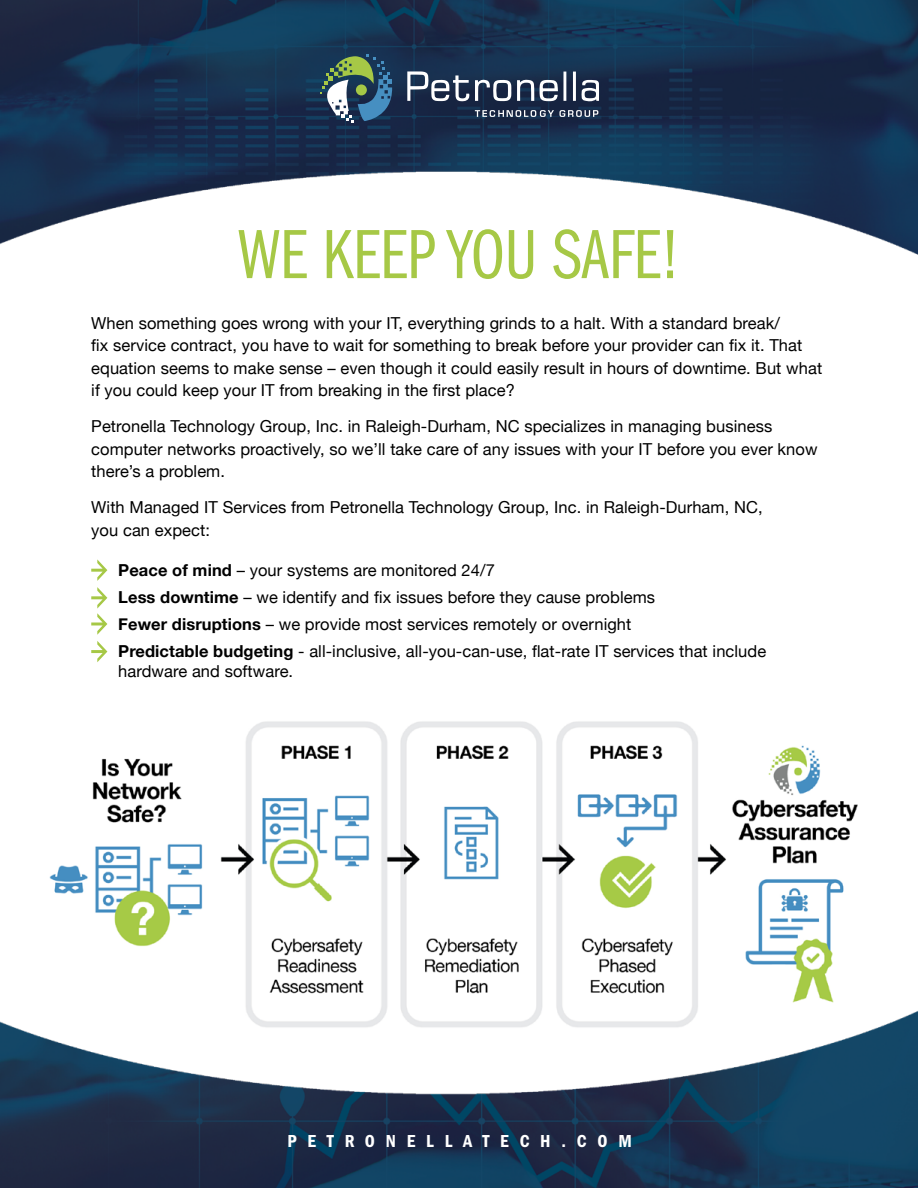
<style>
.page{position:relative;width:918px;height:1188px;background:#fff}
.page>*{position:absolute;margin:0;border:0;box-sizing:border-box;transform-origin:0 0}
.t1{font:72px "ITC Franklin Gothic Std Bk Cp";color:#a6c846}
.t2{font:18px "ITC Franklin Gothic Std Dm Cd";letter-spacing:.6em;color:#fff}
.t3{font:16.5px/22.5px "Helvetica Neue";letter-spacing:.005em;color:#000}
.s1{font-weight:700}
</style>
<div class="page">
<img style="left:49px;top:721px;width:809px;height:284px">
<img style="left:0;top:0;width:918px;height:255px">
<svg style="left:475px;top:110px;width:123px;height:7px"></svg>
<svg style="left:407px;top:71px;width:192px;height:31px"></svg>
<svg style="left:320px;top:54px;width:73px;height:69px;background:#4c6c74"></svg>
<img style="left:0;top:1005px;width:918px;height:183px">
<svg style="left:91px;top:559px;width:16px;height:22px"></svg>
<svg style="left:91px;top:587px;width:16px;height:48px"></svg>
<svg style="left:91px;top:641px;width:16px;height:21px"></svg>
<h1 class="t1" style="left:238px;top:215px;width:443px">WE KEEP YOU SAFE!</h1>
<p class="t3" style="left:91px;top:313px;width:732px">When something goes wrong with your IT, everything grinds to a halt. With a standard break/<br>fix service contract, you have to wait for something to break before your provider can fix it. That equation seems to make sense – even though it could easily result in hours of downtime. But what if you could keep your IT from breaking in the first place?</p>
<p class="t3" style="left:91px;top:416px;width:728px">Petronella Technology Group, Inc. in Raleigh-Durham, NC specializes in managing business computer networks proactively, so we’ll take care of any issues with your IT before you ever know there’s a problem.</p>
<p class="t3" style="left:91px;top:497px;width:673px">With Managed IT Services from Petronella Technology Group, Inc. in Raleigh-Durham, NC, you can expect:</p>
<p class="t3" style="left:118px;top:558px;width:650px;line-height:27px"><span class="s1">Peace of mind</span> – your systems are monitored 24/7<br><span class="s1">Less downtime</span> – we identify and fix issues before they cause problems<br><span class="s1">Fewer disruptions</span> – we provide most services remotely or overnight<br><span class="s1">Predictable budgeting</span> - all-inclusive, all-you-can-use, flat-rate IT services that include</p>
<p class="t3" style="left:118px;top:661px;width:176px">hardware and software.</p>
<p class="t2" style="left:288px;top:1130px;width:346px">PETRONELLATECH.COM</p>
</div>
